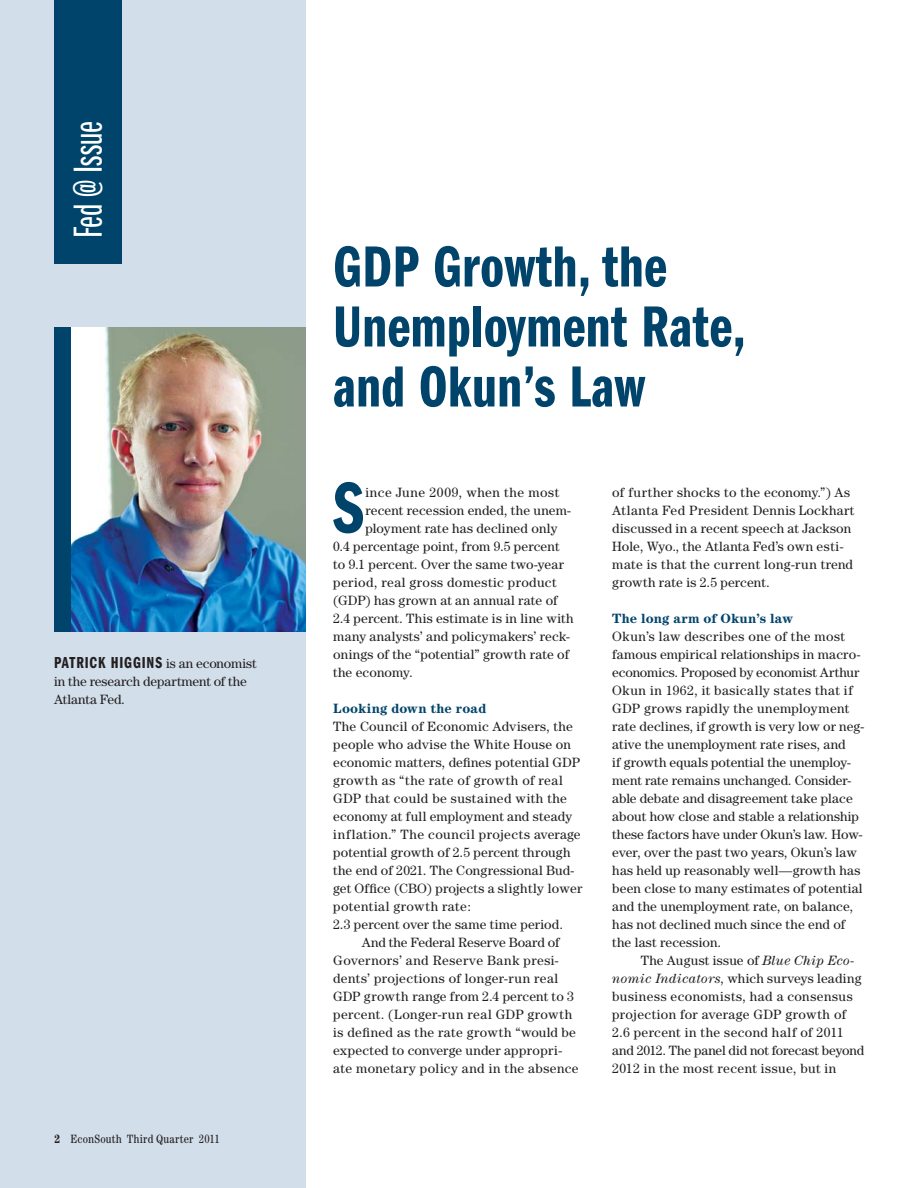
<style>
.page{position:relative;width:918px;height:1188px;background:#fff}
.page>*{position:absolute;margin:0;border:0;box-sizing:border-box;transform-origin:0 0}
.t1{font:75px "Franklin Gothic Demi Cmpr";color:#00446b}
.t2{font:60px/60px "Franklin Gothic Demi Cmpr";letter-spacing:.01em;color:#00446b}
.t3{font:42px "Franklin Gothic Book X Cmpr";color:#fff}
.t4{font:16.5px "Franklin Gothic Demi Cmpr";letter-spacing:.05em;color:#231f20}
.t5{font:13.5px/18px "Century";letter-spacing:.02em;color:#231f20}
.t6{font:13.5px "Century";letter-spacing:.04em;color:#231f20}
.t7{font:13.5px "Century";color:#231f20}
.t8{font:13.5px/18px "Century";letter-spacing:-.005em;color:#231f20}
.t9{font:700 13.5px "Century";letter-spacing:.02em;color:#00446b}
.t10{font:13.5px "Century";letter-spacing:-.02em;color:#231f20}
.t11{font:13.5px "Century";letter-spacing:-.01em;color:#231f20}
.t12{font:condensed 12px "Century";letter-spacing:.02em;color:#231f20}
.s1{font-family:"Century";font-size:13.5px}
.s2{font-weight:700}
.s3{font-style:italic}
</style>
<div class="page">
<div style="left:0;top:0;width:306px;height:1188px;background:#d2deea"></div>
<div style="left:54px;top:0;width:67px;height:264px;background:#00446b"></div>
<img style="left:70px;top:327px;width:236px;height:304px">
<div style="left:54px;top:327px;width:16px;height:304px;background:#00446b"></div>
<p class="t3" style="left:74px;top:238px;width:118px;rotate:-90deg">Fed @ Issue</p>
<p class="t4" style="left:54px;top:657px;width:204px">PATRICK HIGGINS <span class="s1">is an economist</span></p>
<p class="t8" style="left:54px;top:674px;width:194px">in the research department of the<br>Atlanta Fed.</p>
<p class="t12" style="left:54px;top:1135px;width:167px"><span class="s2">2</span> EconSouth Third Quarter 2011</p>
<p class="t2" style="left:333px;top:242px;width:414px">GDP Growth, the<br>Unemployment Rate, and Okun’s Law</p>
<p class="t1" style="left:333px;top:483px;width:32px">S</p>
<p class="t6" style="left:365px;top:487px;width:195px">ince June 2009, when the most</p>
<p class="t5" style="left:365px;top:502px;width:207px">recent recession ended, the unem-</p>
<p class="t5" style="left:365px;top:520px;width:194px">ployment rate has declined only</p>
<p class="t5" style="left:333px;top:538px;width:228px">0.4 percentage point, from 9.5 percent</p>
<p class="t5" style="left:333px;top:556px;width:232px">to 9.1 percent. Over the same two-year</p>
<p class="t5" style="left:333px;top:574px;width:225px">period, real gross domestic product</p>
<p class="t5" style="left:333px;top:592px;width:226px">(GDP) has grown at an annual rate of</p>
<p class="t5" style="left:333px;top:610px;width:242px">2.4 percent. This estimate is in line with</p>
<p class="t5" style="left:333px;top:628px;width:238px">many analysts’ and policymakers’ reck-</p>
<p class="t5" style="left:333px;top:646px;width:238px">onings of the “potential” growth rate of</p>
<p class="t5" style="left:333px;top:664px;width:81px">the economy.</p>
<p class="t9" style="left:333px;top:703px;width:155px">Looking down the road</p>
<p class="t5" style="left:333px;top:718px;width:241px">The Council of Economic Advisers, the</p>
<p class="t5" style="left:333px;top:736px;width:239px">people who advise the White House on</p>
<p class="t5" style="left:333px;top:754px;width:248px">economic matters, defines potential GDP</p>
<p class="t6" style="left:333px;top:775px;width:231px">growth as “the rate of growth of real</p>
<p class="t5" style="left:333px;top:790px;width:235px">GDP that could be sustained with the</p>
<p class="t5" style="left:333px;top:808px;width:241px">economy at full employment and steady</p>
<p class="t5" style="left:333px;top:826px;width:249px">inflation.” The council projects average</p>
<p class="t5" style="left:333px;top:844px;width:239px">potential growth of 2.5 percent through</p>
<p class="t5" style="left:333px;top:862px;width:243px">the end of 2021. The Congressional Bud-</p>
<p class="t5" style="left:333px;top:880px;width:251px">get Office (CBO) projects a slightly lower</p>
<p class="t6" style="left:333px;top:901px;width:140px">potential growth rate:</p>
<p class="t5" style="left:333px;top:916px;width:231px">2.3 percent over the same time period.</p>
<p class="t8" style="left:362px;top:934px;width:200px">And the Federal Reserve Board of</p>
<p class="t5" style="left:333px;top:952px;width:227px">Governors’ and Reserve Bank presi-</p>
<p class="t5" style="left:333px;top:970px;width:227px">dents’ projections of longer-run real</p>
<p class="t5" style="left:333px;top:988px;width:242px">GDP growth range from 2.4 percent to 3</p>
<p class="t5" style="left:333px;top:1006px;width:241px">percent. (Longer-run real GDP growth</p>
<p class="t5" style="left:333px;top:1024px;width:244px">is defined as the rate growth “would be</p>
<p class="t5" style="left:333px;top:1042px;width:230px">expected to converge under appropri-</p>
<p class="t5" style="left:333px;top:1060px;width:247px">ate monetary policy and in the absence</p>
<p class="t5" style="left:612px;top:484px;width:244px">of further shocks to the economy.”) As Atlanta Fed President Dennis Lockhart discussed in a recent speech at Jackson Hole, Wyo., the Atlanta Fed’s own esti&shy;mate is that the current long-run trend growth rate is 2.5 percent.</p>
<p class="t9" style="left:612px;top:613px;width:182px">The long arm of Okun’s law</p>
<p class="t5" style="left:612px;top:628px;width:234px">Okun’s law describes one of the most</p>
<p class="t5" style="left:612px;top:646px;width:250px">famous empirical relationships in macro-</p>
<p class="t11" style="left:612px;top:667px;width:249px">economics. Proposed by economist Arthur</p>
<p class="t6" style="left:612px;top:685px;width:242px">Okun in 1962, it basically states that if</p>
<p class="t5" style="left:612px;top:700px;width:239px">GDP grows rapidly the unemployment</p>
<p class="t5" style="left:612px;top:718px;width:253px">rate declines, if growth is very low or neg-</p>
<p class="t5" style="left:612px;top:736px;width:235px">ative the unemployment rate rises, and</p>
<p class="t5" style="left:612px;top:754px;width:240px">if growth equals potential the unemploy-</p>
<p class="t7" style="left:612px;top:775px;width:241px">ment rate remains unchanged. Consider-</p>
<p class="t5" style="left:612px;top:790px;width:242px">able debate and disagreement take place</p>
<p class="t5" style="left:612px;top:808px;width:248px">about how close and stable a relationship</p>
<p class="t7" style="left:612px;top:829px;width:252px">these factors have under Okun’s law. How-</p>
<p class="t5" style="left:612px;top:844px;width:246px">ever, over the past two years, Okun’s law</p>
<p class="t5" style="left:612px;top:862px;width:250px">has held up reasonably well—growth has</p>
<p class="t5" style="left:612px;top:880px;width:252px">been close to many estimates of potential</p>
<p class="t5" style="left:612px;top:898px;width:243px">and the unemployment rate, on balance,</p>
<p class="t5" style="left:612px;top:916px;width:235px">has not declined much since the end of</p>
<p class="t5" style="left:612px;top:934px;width:110px">the last recession.</p>
<p class="t5" style="left:641px;top:952px;width:215px">The August issue of <span class="s3">Blue Chip Eco-</span></p>
<p class="t5" style="left:612px;top:970px;width:251px"><span class="s3">nomic Indicators</span>, which surveys leading</p>
<p class="t5" style="left:612px;top:988px;width:242px">business economists, had a consensus</p>
<p class="t5" style="left:612px;top:1006px;width:236px">projection for average GDP growth of</p>
<p class="t5" style="left:612px;top:1024px;width:233px">2.6 percent in the second half of 2011</p>
<p class="t10" style="left:612px;top:1045px;width:253px">and 2012. The panel did not forecast beyond</p>
<p class="t5" style="left:612px;top:1060px;width:226px">2012 in the most recent issue, but in</p>
</div>
